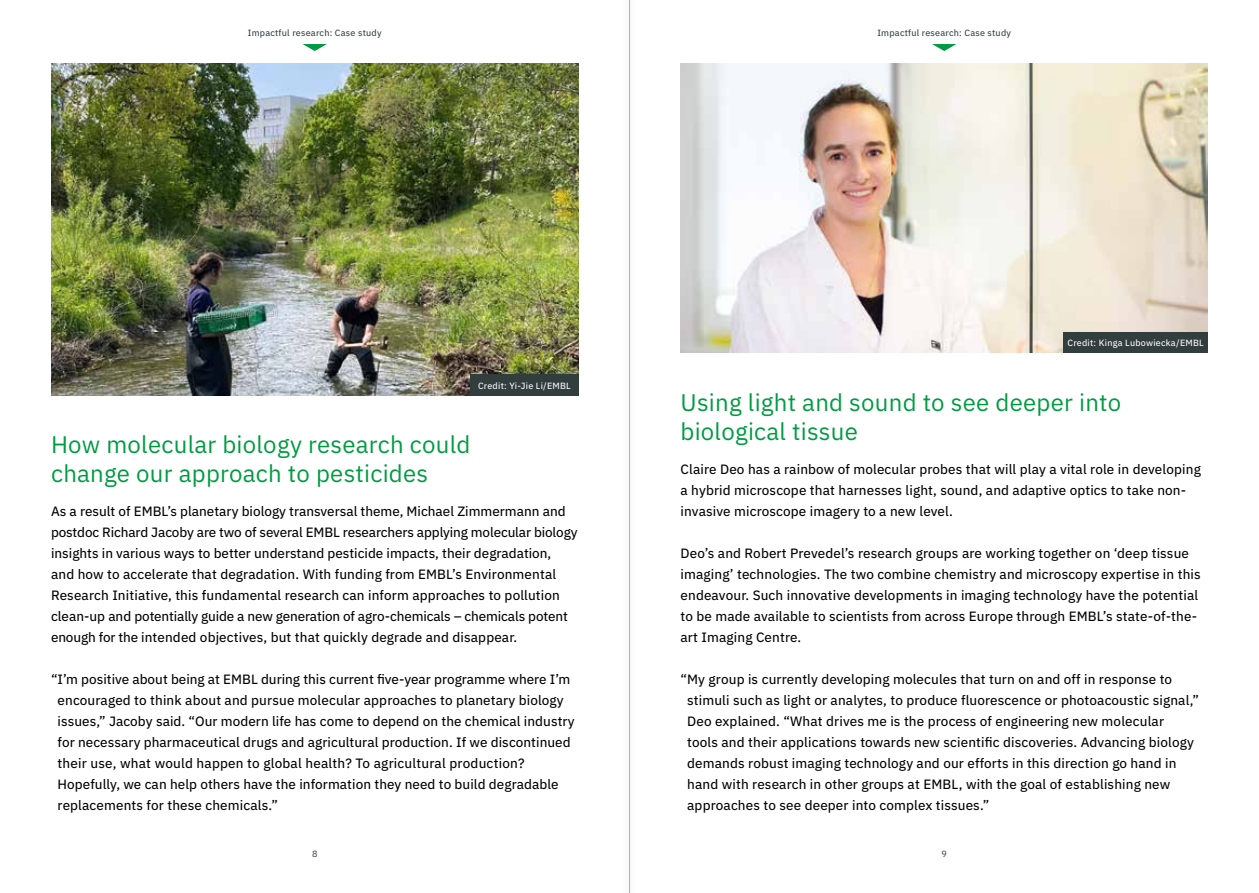
<style>
.page{position:relative;width:1259px;height:893px;background:#fff}
.page>*{position:absolute;margin:0;border:0;box-sizing:border-box;transform-origin:0 0}
.t1{font:24px/28.5px "IBM Plex Sans";letter-spacing:.01em;color:#009b43}
.t2{font:13.5px/21px "IBM Plex Sans Text";letter-spacing:.01em;color:#000}
.t3{font:9px "IBM Plex Sans Text";letter-spacing:.025em;color:#323e3e}
.t4{font:9px "IBM Plex Sans Text";letter-spacing:.025em;color:#fff}
.t5{font:9px "IBM Plex Sans";color:#323e3e}
</style>
<div class="page">
<img style="left:51px;top:64px;width:527px;height:332px">
<img style="left:680px;top:64px;width:528px;height:289px">
<svg style="left:302px;top:44px;width:25px;height:7px"></svg>
<svg style="left:932px;top:44px;width:24px;height:7px"></svg>
<div style="left:470px;top:374px;width:108px;height:22px;background:#323e3e"></div>
<div style="left:1063px;top:332px;width:145px;height:21px;background:#323e3e"></div>
<div style="left:621px;top:0;width:17px;height:893px;background:#fbfbfb"></div>
<hr style="left:629px;top:0;width:1px;height:893px;background:#656a69">
<p class="t3" style="left:248px;top:25px;width:135px">Impactful research: Case study</p>
<p class="t3" style="left:877px;top:25px;width:135px">Impactful research: Case study</p>
<p class="t4" style="left:478px;top:378px;width:94px">Credit: Yi-Jie Li/EMBL</p>
<p class="t4" style="left:1067px;top:336px;width:138px">Credit: Kinga Lubowiecka/EMBL</p>
<h1 class="t1" style="left:51px;top:428px;width:421px">How molecular biology research could change our approach to pesticides</h1>
<p class="t2" style="left:51px;top:500px;width:528px">As a result of EMBL’s planetary biology transversal theme, Michael Zimmermann and postdoc Richard Jacoby are two of several EMBL researchers applying molecular biology insights in various ways to better understand pesticide impacts, their degradation, and how to accelerate that degradation. With funding from EMBL’s Environmental Research Initiative, this fundamental research can inform approaches to pollution clean-up and potentially guide a new generation of agro-chemicals – chemicals potent enough for the intended objectives, but that quickly degrade and disappear.</p>
<p class="t2" style="left:58px;top:668px;width:518px;text-indent:-7px">“I’m positive about being at EMBL during this current five-year programme where I’m encouraged to think about and pursue molecular approaches to planetary biology issues,” Jacoby said. “Our modern life has come to depend on the chemical industry for necessary pharmaceutical drugs and agricultural production. If we discontinued their use, what would happen to global health? To agricultural production?<br>Hopefully, we can help others have the information they need to build degradable replacements for these chemicals.”</p>
<h1 class="t1" style="left:680px;top:386px;width:442px">Using light and sound to see deeper into biological tissue</h1>
<p class="t2" style="left:680px;top:458px;width:522px">Claire Deo has a rainbow of molecular probes that will play a vital role in developing a hybrid microscope that harnesses light, sound, and adaptive optics to take non&shy;invasive microscope imagery to a new level.</p>
<p class="t2" style="left:680px;top:542px;width:522px">Deo’s and Robert Prevedel’s research groups are working together on ‘deep tissue imaging’ technologies. The two combine chemistry and microscopy expertise in this endeavour. Such innovative developments in imaging technology have the potential to be made available to scientists from across Europe through EMBL’s state-of-the&shy;art Imaging Centre.</p>
<p class="t2" style="left:687px;top:668px;width:513px;text-indent:-7px">“My group is currently developing molecules that turn on and off in response to stimuli such as light or analytes, to produce fluorescence or photoacoustic signal,” Deo explained. “What drives me is the process of engineering new molecular<br>tools and their applications towards new scientific discoveries. Advancing biology demands robust imaging technology and our efforts in this direction go hand in hand with research in other groups at EMBL, with the goal of establishing new approaches to see deeper into complex tissues.”</p>
<p class="t5" style="left:312px;top:847px;width:7px">8</p>
<p class="t5" style="left:941px;top:847px;width:7px">9</p>
</div>
